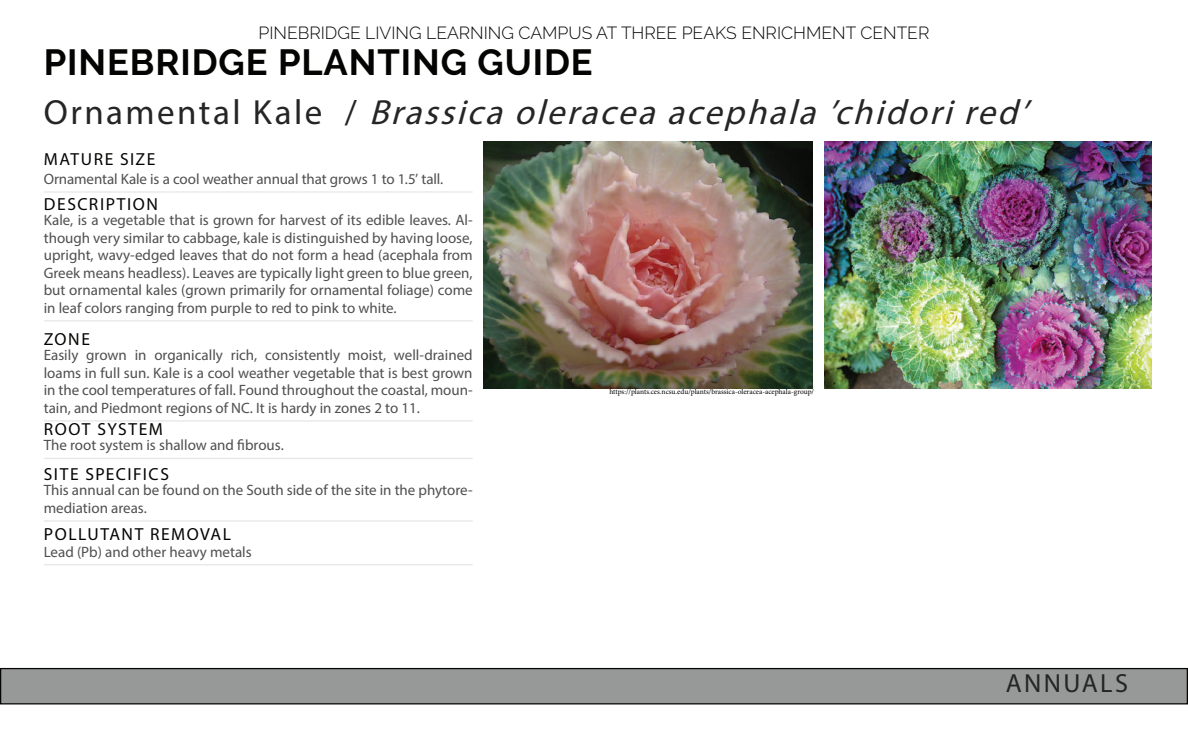
<style>
.page{position:relative;width:1188px;height:738px;background:#fff}
.page>*{position:absolute;margin:0;border:0;box-sizing:border-box;transform-origin:0 0}
.t1{font:700 36.25px "Raleway";letter-spacing:.025em;color:#040503}
.t2{font:italic 35px "Myriad Pro";color:#242524}
.t3{font:26.25px "Myriad Pro";letter-spacing:.09em;color:#242524}
.t4{font:17.5px "Myriad Pro";letter-spacing:.085em;color:#040503}
.t5{font:300 17.5px "Raleway";color:#040503}
.t6{font:15px/17.5px "Myriad Pro";color:#504f4f;text-align:justify}
.t7{font:7.5px "Minion Pro";color:#040503}
.s1{font-style:normal}
</style>
<div class="page">
<hr style="left:44px;top:191px;width:428px;height:1px;background:#e6e6e8">
<hr style="left:44px;top:320px;width:428px;height:1px;background:#e6e6e8">
<hr style="left:44px;top:420px;width:428px;height:1px;background:#e6e6e8">
<hr style="left:44px;top:458px;width:428px;height:1px;background:#e6e6e8">
<hr style="left:44px;top:520px;width:428px;height:1px;background:#e6e6e8">
<hr style="left:44px;top:564px;width:428px;height:1px;background:#e6e6e8">
<div style="left:1px;top:668px;width:1186px;height:35px;background:#979999"></div>
<div style="left:0;top:668px;width:1188px;height:36px;border:1px solid #040503"></div>
<img style="left:483px;top:141px;width:329px;height:247px">
<img style="left:825px;top:141px;width:326px;height:247px">
<p class="t5" style="left:259px;top:23px;width:672px">PINEBRIDGE LIVING LEARNING CAMPUS AT THREE PEAKS ENRICHMENT CENTER</p>
<h1 class="t1" style="left:44px;top:42px;width:550px">PINEBRIDGE PLANTING GUIDE</h1>
<h2 class="t2" style="left:44px;top:90px;width:995px"><span class="s1">O r n a m e n t a l K a l e /</span> Brassica oleracea acephala ’chidorired’</h2>
<p class="t4" style="left:44px;top:148px;width:113px">MATURE SIZE</p>
<p class="t6" style="left:44px;top:170px;width:401px">Ornamental Kale is a cool weather annual that grows 1 to 1.5’ tall.</p>
<p class="t4" style="left:44px;top:193px;width:116px">DESCRIPTION</p>
<p class="t6" style="left:44px;top:211px;width:430px">Kale, is a vegetable that is grown for harvest of its edible leaves. Al&shy;though very similar to cabbage, kale is distinguished by having loose, upright, wavy-edged leaves that do not form a head (acephala from Greek means headless). Leaves are typically light green to blue green, but ornamental kales (grown primarily for ornamental foliage) come in leaf colors ranging from purple to red to pink to white.</p>
<p class="t4" style="left:44px;top:328px;width:48px">ZONE</p>
<p class="t6" style="left:44px;top:346px;width:430px">Easily grown in organically rich, consistently moist, well-drained loams in full sun. Kale is a cool weather vegetable that is best grown in the cool temperatures of fall. Found throughout the coastal, moun&shy;tain, and Piedmont regions of NC. It is hardy in zones 2 to 11.</p>
<p class="t4" style="left:44px;top:418px;width:121px">ROOT SYSTEM</p>
<p class="t6" style="left:44px;top:436px;width:241px">The root system is shallow and fibrous.</p>
<p class="t4" style="left:44px;top:463px;width:127px">SITE SPECIFICS</p>
<p class="t6" style="left:44px;top:481px;width:430px">This annual can be found on the South side of the site in the phytore&shy;mediation areas.</p>
<p class="t4" style="left:44px;top:523px;width:188px">POLLUTANT REMOVAL</p>
<p class="t6" style="left:44px;top:542px;width:209px">Lead (Pb) and other heavy metals</p>
<p class="t7" style="left:609px;top:386px;width:206px">https://plants.ces.ncsu.edu/plants/brassica-oleracea-acephala-group/</p>
<h3 class="t3" style="left:1005px;top:666px;width:124px">ANNUALS</h3>
</div>
